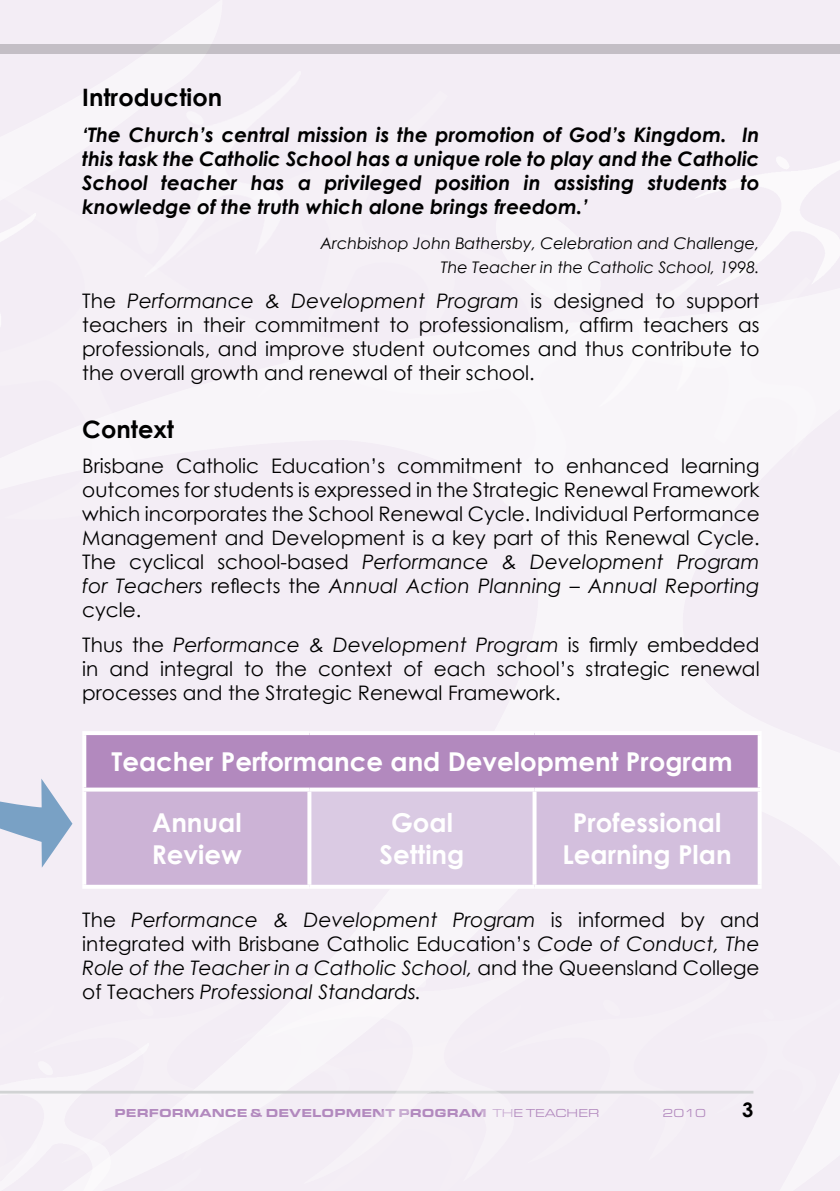
<style>
.page{position:relative;width:840px;height:1191px;background:#fff}
.page>*{position:absolute;margin:0;border:0;box-sizing:border-box;transform-origin:0 0}
.t1{font:700 26px/31.2px "Century Gothic";color:#fff;text-align:center}
.t2{font:700 24px "Century Gothic";color:#000}
.t3{font:20px/24px "Century Gothic";color:#000;text-align:justify}
.t4{font:italic 700 20px/24px "Century Gothic";color:#000;text-align:justify}
.t5{font:italic 20px/24px "Century Gothic";color:#000;text-align:justify}
.t6{font:700 20px "Century Gothic";color:#000}
.t7{font:italic 16px/24px "Century Gothic";color:#000;text-align:right}
.t8{font:900 expanded 12px "Eurostile T";color:#b289be}
.t9{font:expanded 12px "Eurostile T";color:#b289be}
.s1{font-style:italic}
.s2{font-style:normal}
.s3{font-weight:400}
</style>
<div class="page">
<div style="left:0;top:0;width:839px;height:1191px;background:#f3edf5"></div>
<img style="left:567px;top:318px;width:162px;height:88px">
<img style="left:696px;top:157px;width:143px;height:128px">
<img style="left:32px;top:1093px;width:198px;height:69px">
<hr style="left:0;top:1090px;width:753px;height:3px;background:#d1d3d4">
<div style="left:0;top:44px;width:839px;height:10px;background:#c3bec5"></div>
<img style="left:264px;top:996px;width:307px;height:98px">
<img style="left:32px;top:1143px;width:5px;height:19px">
<img style="left:84px;top:1167px;width:26px;height:24px">
<div style="left:84px;top:733px;width:675px;height:56px;background:#b289be"></div>
<div style="left:84px;top:789px;width:225px;height:97px;background:#ccb3d6"></div>
<div style="left:309px;top:789px;width:225px;height:97px;background:#dacae3"></div>
<div style="left:534px;top:789px;width:225px;height:97px;background:#d3bfdd"></div>
<hr style="left:82px;top:731px;width:227px;height:4px;background:#fff">
<hr style="left:82px;top:735px;width:4px;height:52px;background:#fff">
<hr style="left:309px;top:731px;width:225px;height:4px;background:#fff">
<hr style="left:534px;top:731px;width:227px;height:4px;background:#fff">
<svg style="left:757px;top:735px;width:4px;height:52px"></svg>
<svg style="left:82px;top:787px;width:227px;height:4px"></svg>
<hr style="left:82px;top:791px;width:4px;height:93px;background:#fff">
<svg style="left:309px;top:787px;width:225px;height:4px"></svg>
<svg style="left:307px;top:791px;width:4px;height:93px"></svg>
<svg style="left:534px;top:787px;width:227px;height:4px"></svg>
<svg style="left:532px;top:791px;width:4px;height:93px"></svg>
<svg style="left:757px;top:791px;width:4px;height:93px"></svg>
<svg style="left:82px;top:884px;width:227px;height:4px"></svg>
<svg style="left:309px;top:884px;width:225px;height:4px"></svg>
<svg style="left:534px;top:884px;width:227px;height:4px"></svg>
<svg style="left:0;top:779px;width:72px;height:88px"></svg>
<p class="t2" style="left:82px;top:79px;width:141px">Introduction</p>
<p class="t4" style="left:82px;top:121px;width:678px">‘The Church’s central mission is the promotion of God’s Kingdom. In this task the Catholic School has a unique role to play and the Catholic School teacher has a privileged position in assisting students to knowledge of the truth which alone brings freedom.’</p>
<p class="t7" style="left:320px;top:231px;width:440px">Archbishop John Bathersby, Celebration and Challenge,<br>The Teacher in the Catholic School, 1998.</p>
<p class="t3" style="left:82px;top:289px;width:678px">The <span class="s1">Performance &amp; Development Program</span> is designed to support teachers in their commitment to professionalism, affirm teachers as professionals, and improve student outcomes and thus contribute to the overall growth and renewal of their school.</p>
<p class="t2" style="left:82px;top:411px;width:93px">Context</p>
<p class="t3" style="left:82px;top:453px;width:678px">Brisbane Catholic Education’s commitment to enhanced learning outcomes for students is expressed in the Strategic Renewal Framework which incorporates the School Renewal Cycle. Individual Performance Management and Development is a key part of this Renewal Cycle.<br>The cyclical school-based <span class="s1">Performance &amp; Development Program for Teachers</span> reflects the <span class="s1">Annual Action Planning – Annual Reporting </span>cycle.</p>
<p class="t3" style="left:82px;top:633px;width:678px">Thus the <span class="s1">Performance &amp; Development Program</span> is firmly embedded in and integral to the context of each school’s strategic renewal processes and the Strategic Renewal Framework.</p>
<h1 class="t1" style="left:111px;top:745px;width:622px">Teacher Performance and Development Program</h1>
<h1 class="t1" style="left:152px;top:806px;width:91px;text-align:left">Annual<br>Review</h1>
<h1 class="t1" style="left:379px;top:806px;width:86px">Goal<br>Setting</h1>
<h1 class="t1" style="left:562px;top:806px;width:170px">Professional<br>Learning Plan</h1>
<p class="t5" style="left:82px;top:908px;width:678px"><span class="s2">The</span> Performance &amp; Development Program <span class="s2">is informed by and integrated with Brisbane Catholic Education’s</span> Code of Conduct, The Role of the Teacher in a Catholic School, <span class="s2">and the Queensland College of Teachers</span> Professional Standards.</p>
<p class="t8" style="left:114px;top:1105px;width:486px">PERFORMANCE &amp; DEVELOPMENT PROGRAM <span class="s3">The TEACHER</span></p>
<p class="t9" style="left:662px;top:1106px;width:45px">2010</p>
<p class="t6" style="left:741px;top:1094px;width:13px">3</p>
</div>
